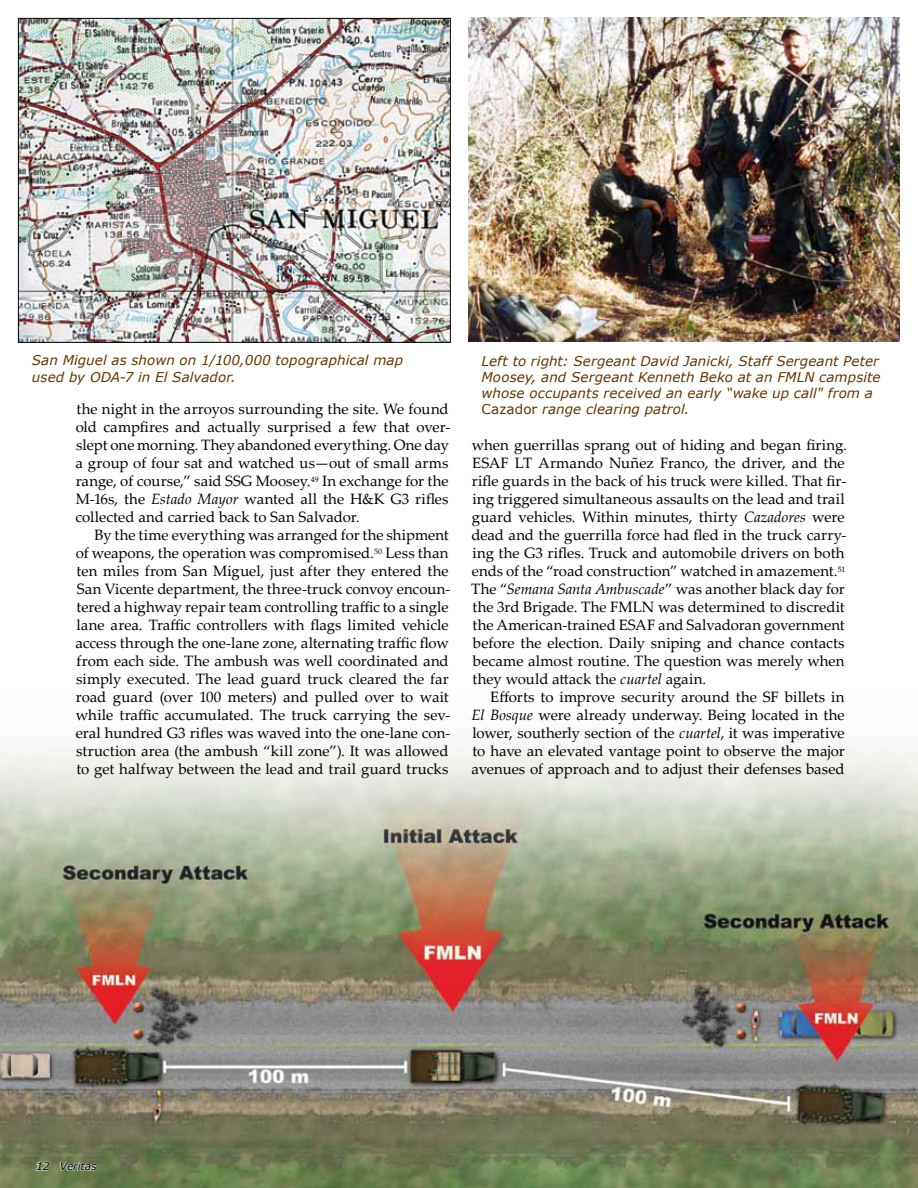
<style>
.page{position:relative;width:918px;height:1188px;background:#fff}
.page>*{position:absolute;margin:0;border:0;box-sizing:border-box;transform-origin:0 0}
.t1{font:15px/18px "Palatino Linotype";color:#000}
.t2{font:italic 13.5px/16.2px "Verdana";letter-spacing:.005em;color:#603700}
.t3{font:italic 10.5px "Verdana";color:#000}
.s1{font-style:italic}
.s2{font-style:normal}
</style>
<div class="page">
<img style="left:0;top:742px;width:918px;height:446px">
<div style="left:35px;top:1161px;width:63px;height:10px;background:#fff;opacity:.75"></div>
<img style="left:468px;top:18px;width:432px;height:324px">
<img style="left:20px;top:20px;width:429px;height:321px">
<div style="left:18px;top:18px;width:433px;height:325px;border:1px solid #000"></div>
<p class="t2" style="left:32px;top:352px;width:373px">San Miguel as shown on 1/100,000 topographical map used by ODA-7 in El Salvador.</p>
<p class="t1" style="left:76px;top:399px;width:377px">the night in the arroyos surrounding the site. We found old campfires and actually surprised a few that over&shy;slept one morning. They abandoned everything. One day a group of four sat and watched us—out of small arms range, of course,” said SSG Moosey.<sup>49</sup> In exchange for the M-16s, the <span class="s1">Estado Mayor</span> wanted all the H&amp;K G3 rifles collected and carried back to San Salvador.</p>
<p class="t1" style="left:76px;top:525px;width:377px;text-indent:19px">By the time everything was arranged for the shipment of weapons, the operation was compromised.<sup>50</sup> Less than ten miles from San Miguel, just after they entered the San Vicente department, the three-truck convoy encoun&shy;tered a highway repair team controlling traffic to a single lane area. Traffic controllers with flags limited vehicle access through the one-lane zone, alternating traffic flow from each side. The ambush was well coordinated and simply executed. The lead guard truck cleared the far road guard (over 100 meters) and pulled over to wait while traffic accumulated. The truck carrying the sev&shy;eral hundred G3 rifles was waved into the one-lane con&shy;struction area (the ambush “kill zone”). It was allowed to get halfway between the lead and trail guard trucks</p>
<p class="t2" style="left:482px;top:353px;width:401px">Left to right: Sergeant David Janicki, Staff Sergeant Peter Moosey, and Sergeant Kenneth Beko at an FMLN campsite whose occupants received an early “wake up call" from a <span class="s2">Cazador</span> range clearing patrol.</p>
<p class="t1" style="left:471px;top:435px;width:377px">when guerrillas sprang out of hiding and began firing.<br>ESAF LT Armando Nuñez Franco, the driver, and the rifle guards in the back of his truck were killed. That fir&shy;ing triggered simultaneous assaults on the lead and trail guard vehicles. Within minutes, thirty <span class="s1">Cazadores</span> were dead and the guerrilla force had fled in the truck carry&shy;ing the G3 rifles. Truck and automobile drivers on both ends of the “road construction” watched in amazement.<sup>51<br></sup>The “<span class="s1">Semana Santa Ambuscade</span>” was another black day for the 3rd Brigade. The FMLN was determined to discredit the American-trained ESAF and Salvadoran government before the election. Daily sniping and chance contacts became almost routine. The question was merely when they would attack the <span class="s1">cuartel</span> again.</p>
<p class="t1" style="left:472px;top:687px;width:375px;text-align:justify;text-indent:19px">Efforts to improve security around the SF billets in <span class="s1">El Bosque</span> were already underway. Being located in the lower, southerly section of the <span class="s1">cuartel</span>, it was imperative to have an elevated vantage point to observe the major avenues of approach and to adjust their defenses based</p>
<p class="t3" style="left:36px;top:1159px;width:62px">12 Veritas</p>
</div>
